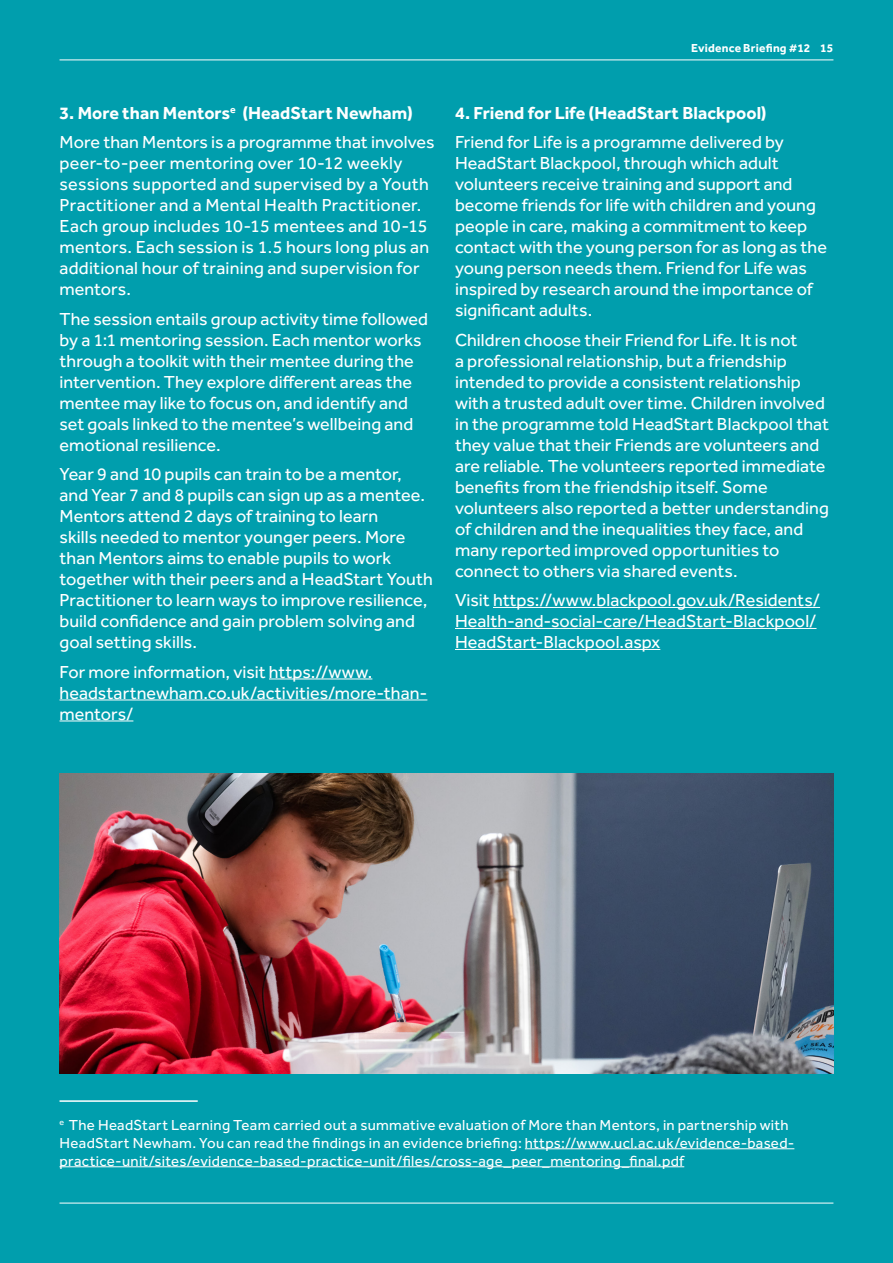
<style>
.page{position:relative;width:893px;height:1263px;background:#009ead}
.page>*{position:absolute;margin:0;border:0;box-sizing:border-box;transform-origin:0 0}
.Body_copy{font:18px/21px "Effra";letter-spacing:.005em;color:#fff}
.Body_copy-2{font:700 18px "Effra";letter-spacing:.005em;color:#fff}
.Body_copy-3{font:15px/18px "Effra";letter-spacing:.02em;color:#fff}
.t1{font:700 12px "Effra";letter-spacing:.015em;color:#fff}
</style>
<div class="page">
<hr style="left:60px;top:60px;width:773px;height:1px;background:#fff">
<hr style="left:60px;top:1203px;width:773px;height:1px;background:#fff">
<hr style="left:269px;top:678px;width:103px;height:1px;background:#fff">
<hr style="left:60px;top:699px;width:367px;height:1px;background:#fff">
<hr style="left:60px;top:720px;width:73px;height:1px;background:#fff">
<hr style="left:493px;top:607px;width:327px;height:1px;background:#fff">
<hr style="left:455px;top:628px;width:361px;height:1px;background:#fff">
<hr style="left:455px;top:649px;width:205px;height:1px;background:#fff">
<hr style="left:525px;top:1148px;width:269px;height:1px;background:#fff">
<hr style="left:60px;top:1166px;width:624px;height:1px;background:#fff">
<hr style="left:60px;top:1100px;width:138px;height:2px;background:#fff">
<img style="left:60px;top:774px;width:773px;height:300px">
<p class="Body_copy-2" style="left:60px;top:102px;width:355px">3. More than Mentors<sup>e</sup> (HeadStart Newham)</p>
<p class="Body_copy" style="left:60px;top:131px;width:377px">More than Mentors is a programme that involves peer-to-peer mentoring over 10-12 weekly sessions supported and supervised by a Youth Practitioner and a Mental Health Practitioner.<br>Each group includes 10-15 mentees and 10-15 mentors. Each session is 1.5 hours long plus an additional hour of training and supervision for mentors.</p>
<p class="Body_copy" style="left:60px;top:308px;width:370px">The session entails group activity time followed by a 1:1 mentoring session. Each mentor works through a toolkit with their mentee during the intervention. They explore different areas the mentee may like to focus on, and identify and set goals linked to the mentee’s wellbeing and emotional resilience.</p>
<p class="Body_copy" style="left:60px;top:463px;width:375px">Year 9 and 10 pupils can train to be a mentor, and Year 7 and 8 pupils can sign up as a mentee.<br>Mentors attend 2 days of training to learn<br>skills needed to mentor younger peers. More than Mentors aims to enable pupils to work together with their peers and a HeadStart Youth Practitioner to learn ways to improve resilience, build confidence and gain problem solving and goal setting skills.</p>
<p class="Body_copy" style="left:60px;top:661px;width:369px">For more information, visit https://www. headstartnewham.co.uk/activities/more-than&shy;mentors/</p>
<p class="t1" style="left:691px;top:41px;width:144px">Evidence Briefing #12 15</p>
<p class="Body_copy-2" style="left:455px;top:102px;width:313px">4. Friend for Life (HeadStart Blackpool)</p>
<p class="Body_copy" style="left:455px;top:131px;width:374px">Friend for Life is a programme delivered by HeadStart Blackpool, through which adult volunteers receive training and support and become friends for life with children and young people in care, making a commitment to keep contact with the young person for as long as the young person needs them. Friend for Life was inspired by research around the importance of significant adults.</p>
<p class="Body_copy" style="left:455px;top:329px;width:376px">Children choose their Friend for Life. It is not<br>a professional relationship, but a friendship intended to provide a consistent relationship with a trusted adult over time. Children involved in the programme told HeadStart Blackpool that they value that their Friends are volunteers and are reliable. The volunteers reported immediate benefits from the friendship itself. Some volunteers also reported a better understanding of children and the inequalities they face, and many reported improved opportunities to connect to others via shared events.</p>
<p class="Body_copy" style="left:455px;top:589px;width:367px">Visit https://www.blackpool.gov.uk/Residents/<br>Health-and-social-care/HeadStart-Blackpool/<br>HeadStart-Blackpool.aspx</p>
<p class="Body_copy-3" style="left:60px;top:1115px;width:736px"><sup>e</sup> The HeadStart Learning Team carried out a summative evaluation of More than Mentors, in partnership with<br>HeadStart Newham. You can read the findings in an evidence briefing: https://www.ucl.ac.uk/evidence-based&shy;practice-unit/sites/evidence-based-practice-unit/files/cross-age_peer_mentoring_final.pdf</p>
</div>
